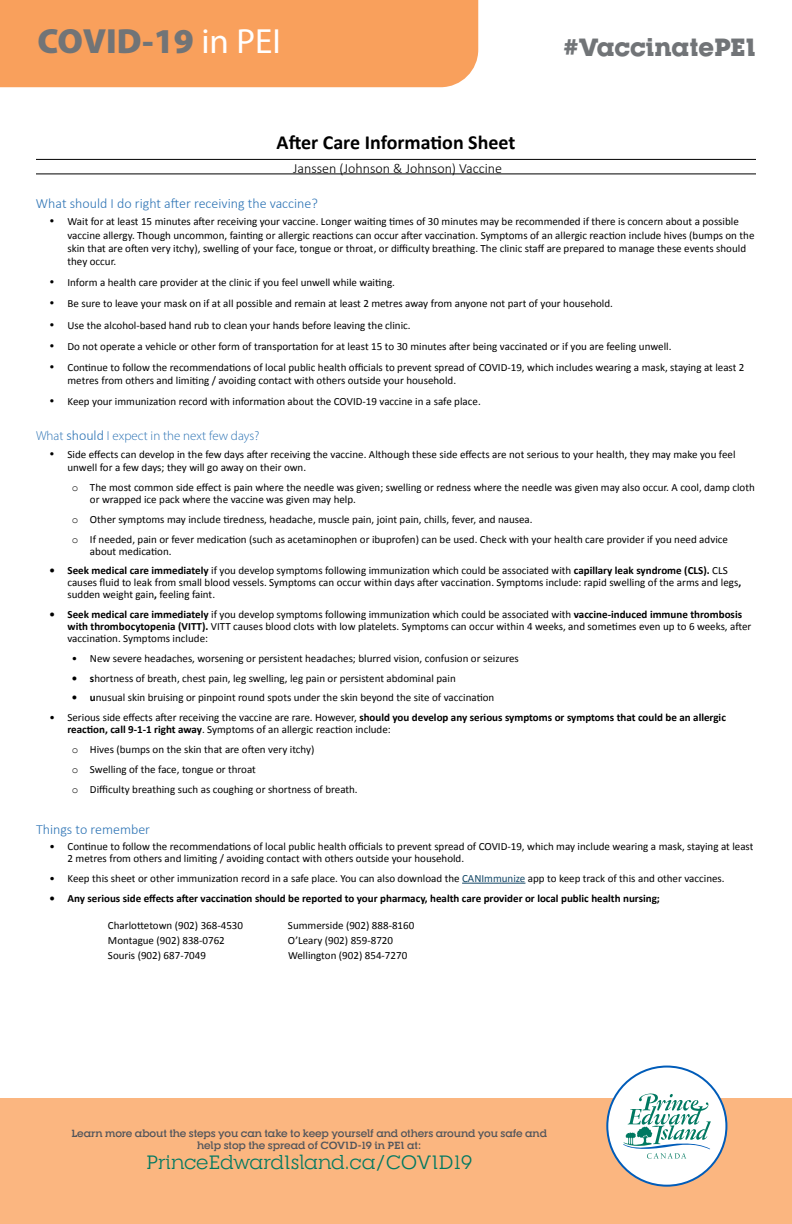
<style>
.page{position:relative;width:792px;height:1224px;background:#fff}
.page>*{position:absolute;margin:0;border:0;box-sizing:border-box;transform-origin:0 0}
.t1{font:900 35.1px "Myriad Pro";color:#717477}
.t2{font:900 24.5px "RNS Camelia";color:#717477}
.t3{font:700 20px "Calibri";color:#000}
.t4{font:19px "RNS Camelia";color:#007961}
.t5{font:300 14px "Calibri";color:#2e74b5}
.t6{font:300 14px "Calibri";color:#000}
.t7{font:300 13px "Myriad Pro";color:#2e74b5}
.t8{font:11px/11.9px "Calibri";color:#000}
.t9{font:700 11px "Calibri";color:#000}
.t10{font:700 10.2px/12.4px "RNS Camelia";letter-spacing:-.005em;color:#52555b;text-align:center}
.s1{font-weight:400;color:#fff}
.s2{font-family:"Calibri";font-size:14px}
.s3{font-family:"Courier New"}
.s4{font-weight:700}
.s5{color:#124665}
</style>
<div class="page">
<div style="left:0;top:0;width:478px;height:87px;background:#f9a05c"></div>
<div style="left:0;top:1098px;width:792px;height:126px;background:#fbb680"></div>
<div style="left:607px;top:1067px;width:119px;height:119px;background:#fff;border-radius:50%"></div>
<div style="left:606px;top:1066px;width:121px;height:121px;border:2px solid #005cb9;border-radius:50%"></div>
<svg style="left:623px;top:1093px;width:88px;height:66px"></svg>
<hr style="left:36px;top:159px;width:720px;height:1px;background:#000">
<hr style="left:36px;top:174px;width:720px;height:1px;background:#000">
<hr style="left:462px;top:883px;width:63px;height:1px;background:#124665">
<h1 class="t1" style="left:38px;top:17px;width:245px">COVID-19 <span class="s1">in PEI</span></h1>
<h2 class="t2" style="left:564px;top:32px;width:194px">#VaccinatePEI</h2>
<h3 class="t3" style="left:277px;top:128px;width:240px">After Care Information Sheet</h3>
<p class="t6" style="left:293px;top:159px;width:210px">Janssen (Johnson &amp; Johnson) Vaccine</p>
<p class="t5" style="left:36px;top:194px;width:284px">What should I do right after receiving the vaccine?</p>
<p class="t8" style="left:67px;top:215px;width:689px;line-height:13.2px;text-indent:-18px">• Wait for at least 15 minutes after receiving your vaccine. Longer waiting times of 30 minutes may be recommended if there is concern about a possible vaccine allergy. Though uncommon, fainting or allergic reactions can occur after vaccination. Symptoms of an allergic reaction include hives (bumps on the skin that are often very itchy), swelling of your face, tongue or throat, or difficulty breathing. The clinic staff are prepared to manage these events should they occur.</p>
<p class="t8" style="left:50px;top:276px;width:347px">• Inform a health care provider at the clinic if you feel unwell while waiting.</p>
<p class="t8" style="left:50px;top:297px;width:565px">• Be sure to leave your mask on if at all possible and remain at least 2 metres away from anyone not part of your household.</p>
<p class="t8" style="left:50px;top:319px;width:363px">• Use the alcohol-based hand rub to clean your hands before leaving the clinic.</p>
<p class="t8" style="left:50px;top:340px;width:623px">• Do not operate a vehicle or other form of transportation for at least 15 to 30 minutes after being vaccinated or if you are feeling unwell.</p>
<p class="t8" style="left:67px;top:360px;width:679px;line-height:13.2px;text-indent:-18px">• Continue to follow the recommendations of local public health officials to prevent spread of COVID-19, which includes wearing a mask, staying at least 2 metres from others and limiting / avoiding contact with others outside your household.</p>
<p class="t8" style="left:50px;top:395px;width:433px">• Keep your immunization record with information about the COVID-19 vaccine in a safe place.</p>
<p class="t7" style="left:36px;top:428px;width:225px">What <span class="s2">should</span> I expect in the next few days?</p>
<p class="t8" style="left:67px;top:448px;width:670px;line-height:13.2px;text-indent:-18px">• Side effects can develop in the few days after receiving the vaccine. Although these side effects are not serious to your health, they may make you feel unwell for a few days; they will go away on their own.</p>
<p class="t8" style="left:90px;top:481px;width:666px;text-indent:-18px"><span class="s3">o</span> The most common side effect is pain where the needle was given; swelling or redness where the needle was given may also occur. A cool, damp cloth or wrapped ice pack where the vaccine was given may help.</p>
<p class="t8" style="left:72px;top:509px;width:657px;line-height:19.9px"><span class="s3">o</span> Other symptoms may include tiredness, headache, muscle pain, joint pain, chills, fever, and nausea.<br><span class="s3">o</span> If needed, pain or fever medication (such as acetaminophen or ibuprofen) can be used. Check with your health care provider if you need advice</p>
<p class="t8" style="left:90px;top:545px;width:83px">about medication.</p>
<p class="t8" style="left:67px;top:565px;width:675px;text-indent:-18px"><span class="s4">• Seek medical care immediately</span> if you develop symptoms following immunization which could be associated with <span class="s4">capillary leak syndrome (CLS).</span> CLS causes fluid to leak from small blood vessels. Symptoms can occur within days after vaccination. Symptoms include: rapid swelling of the arms and legs<span class="s4">, </span>sudden weight gain<span class="s4">,</span> feeling faint.</p>
<p class="t8" style="left:67px;top:608px;width:685px;text-indent:-18px"><span class="s4">• Seek medical care immediately</span> if you develop symptoms following immunization which could be associated with <span class="s4">vaccine-induced immune thrombosis with thrombocytopenia (VITT).</span> VITT causes blood clots with low platelets. Symptoms can occur within 4 weeks, and sometimes even up to 6 weeks, after vaccination. Symptoms include:</p>
<p class="t8" style="left:72px;top:652px;width:448px">• New severe headaches, worsening or persistent headaches; blurred vision, confusion or seizures</p>
<p class="t8" style="left:72px;top:672px;width:385px"><span class="s4">• s</span>hortness of breath, chest pain, leg swelling, leg pain or persistent abdominal pain</p>
<p class="t8" style="left:72px;top:691px;width:424px"><span class="s4">• u</span>nusual skin bruising or pinpoint round spots under the skin beyond the site of vaccination</p>
<p class="t8" style="left:67px;top:711px;width:660px;text-indent:-18px">• Serious side effects after receiving the vaccine are rare. However, <span class="s4">should you develop any serious symptoms or symptoms that could be an allergic reaction, call 9-1-1 right away</span>. Symptoms of an allergic reaction include:</p>
<p class="t8" style="left:72px;top:739px;width:287px;line-height:19.9px"><span class="s3">o</span> Hives (bumps on the skin that are often very itchy)<br><span class="s3">o</span> Swelling of the face, tongue or throat<br><span class="s3">o</span> Difficulty breathing such as coughing or shortness of breath.</p>
<p class="t5" style="left:36px;top:820px;width:116px">Things to remember</p>
<p class="t8" style="left:67px;top:840px;width:688px;text-indent:-18px">• Continue to follow the recommendations of local public health officials to prevent spread of COVID-19, which may include wearing a mask, staying at least<br>2 metres from others and limiting / avoiding contact with others outside your household.</p>
<p class="t8" style="left:50px;top:872px;width:677px">• Keep this sheet or other immunization record in a safe place. You can also download the <span class="s5">CANImmunize</span> app to keep track of this and other vaccines.</p>
<p class="t9" style="left:49px;top:890px;width:612px">• Any serious side effects after vaccination should be reported to your pharmacy, health care provider or local public health nursing;</p>
<p class="t8" style="left:108px;top:919px;width:137px">Charlottetown (902) 368-4530</p>
<p class="t8" style="left:288px;top:919px;width:128px">Summerside (902) 888-8160</p>
<p class="t8" style="left:108px;top:934px;width:118px">Montague (902) 838-0762</p>
<p class="t8" style="left:288px;top:934px;width:107px">O’Leary (902) 859-8720</p>
<p class="t8" style="left:108px;top:949px;width:100px">Souris (902) 687-7049</p>
<p class="t8" style="left:288px;top:949px;width:121px">Wellington (902) 854-7270</p>
<p class="t10" style="left:71px;top:1126px;width:477px">Learn more about the steps you can take to keep yourself and others around you safe and help stop the spread of COVID-19 in PEI at:</p>
<h3 class="t4" style="left:146px;top:1151px;width:328px">PrinceEdwardIsland.ca/COVID19</h3>
</div>
